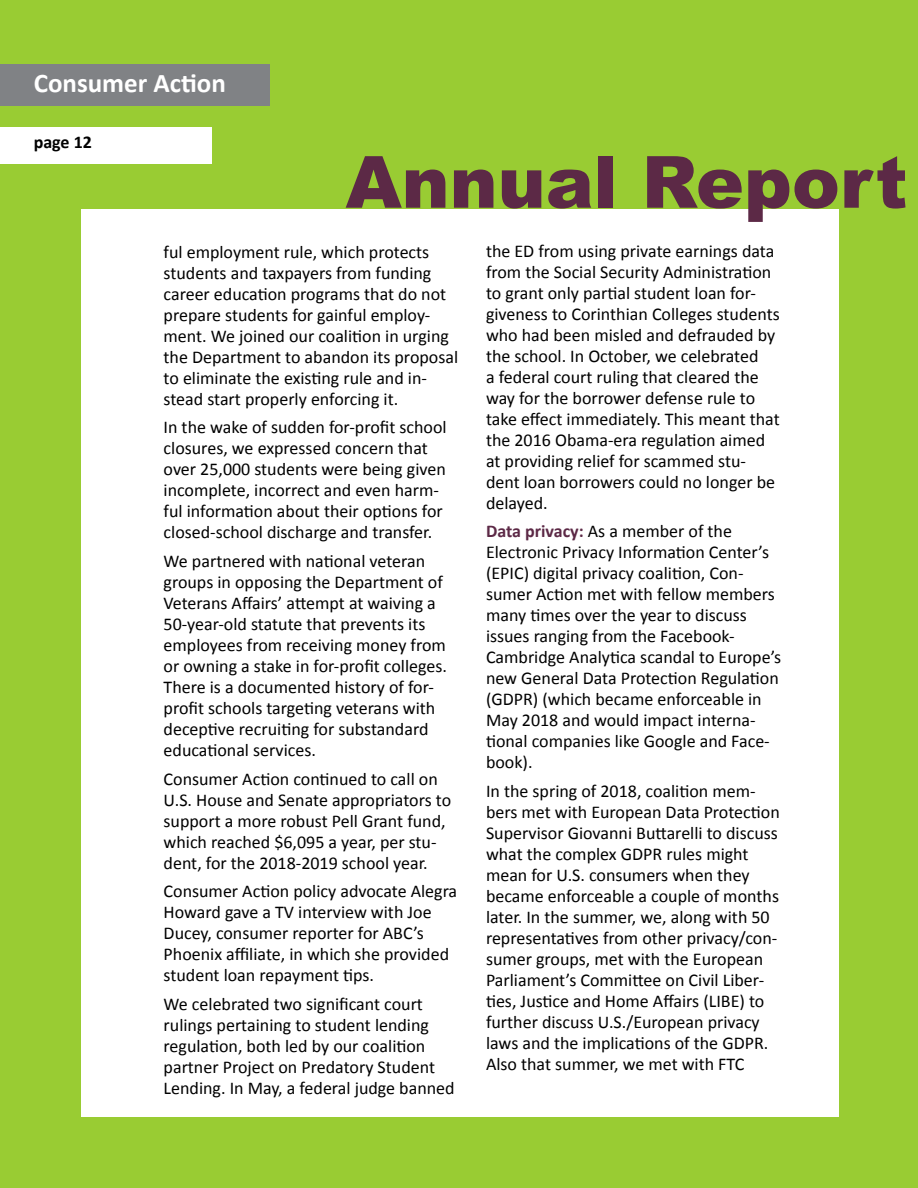
<style>
.page{position:relative;width:918px;height:1188px;background:#9c3}
.page>*{position:absolute;margin:0;border:0;box-sizing:border-box;transform-origin:0 0}
.t1{font:900 72px "Arial";color:#5c2946}
.t2{font:700 27px "Calibri";color:#fff}
.t3{font:18px/21px "Calibri";color:#000}
.t4{font:700 18px "Calibri";color:#000}
.s1{font-weight:700;color:#5c2946}
</style>
<div class="page">
<div style="left:0;top:65px;width:270px;height:41px;background:#808285"></div>
<div style="left:0;top:127px;width:212px;height:37px;background:#fff"></div>
<div style="left:81px;top:210px;width:757px;height:907px;background:#fff"></div>
<h2 class="t2" style="left:34px;top:66px;width:194px">Consumer Action</h2>
<p class="t4" style="left:34px;top:130px;width:60px">page 12</p>
<h1 class="t1" style="left:346px;top:130px;width:563px">Annual Report</h1>
<p class="t3" style="left:164px;top:241px;width:296px">ful employment rule, which protects students and taxpayers from funding career education programs that do not prepare students for gainful employ&shy;ment. We joined our coalition in urging the Department to abandon its proposal to eliminate the existing rule and in&shy;stead start properly enforcing it.</p>
<p class="t3" style="left:164px;top:417px;width:285px">In the wake of sudden for-profit school closures, we expressed concern that over 25,000 students were being given incomplete, incorrect and even harm&shy;ful information about their options for closed-school discharge and transfer.</p>
<p class="t3" style="left:164px;top:551px;width:285px">We partnered with national veteran groups in opposing the Department of Veterans Affairs’ attempt at waiving a 50-year-old statute that prevents its employees from receiving money from or owning a stake in for-profit colleges.<br>There is a documented history of for&shy;profit schools targeting veterans with deceptive recruiting for substandard educational services.</p>
<p class="t3" style="left:164px;top:768px;width:289px">Consumer Action continued to call on U.S. House and Senate appropriators to support a more robust Pell Grant fund, which reached $6,095 a year, per stu&shy;dent, for the 2018-2019 school year.</p>
<p class="t3" style="left:164px;top:881px;width:295px">Consumer Action policy advocate Alegra Howard gave a TV interview with Joe Ducey, consumer reporter for ABC’s Phoenix affiliate, in which she provided student loan repayment tips.</p>
<p class="t3" style="left:164px;top:993px;width:293px">We celebrated two significant court rulings pertaining to student lending regulation, both led by our coalition partner Project on Predatory Student Lending. In May, a federal judge banned</p>
<p class="t3" style="left:486px;top:240px;width:295px">the ED from using private earnings data from the Social Security Administration to grant only partial student loan for&shy;giveness to Corinthian Colleges students who had been misled and defrauded by the school. In October, we celebrated<br>a federal court ruling that cleared the way for the borrower defense rule to take effect immediately. This meant that the 2016 Obama-era regulation aimed at providing relief for scammed stu&shy;dent loan borrowers could no longer be delayed.</p>
<p class="t3" style="left:486px;top:521px;width:297px"><span class="s1">Data privacy:</span> As a member of the Electronic Privacy Information Center’s (EPIC) digital privacy coalition, Con&shy;sumer Action met with fellow members many times over the year to discuss issues ranging from the Facebook-Cambridge Analytica scandal to Europe’s new General Data Protection Regulation (GDPR) (which became enforceable in May 2018 and would impact interna&shy;tional companies like Google and Face&shy;book).</p>
<p class="t3" style="left:486px;top:781px;width:295px">In the spring of 2018, coalition mem&shy;bers met with European Data Protection Supervisor Giovanni Buttarelli to discuss what the complex GDPR rules might mean for U.S. consumers when they became enforceable a couple of months later. In the summer, we, along with 50 representatives from other privacy/con&shy;sumer groups, met with the European Parliament’s Committee on Civil Liber&shy;ties, Justice and Home Affairs (LIBE) to further discuss U.S./European privacy laws and the implications of the GDPR.<br>Also that summer, we met with FTC</p>
</div>
